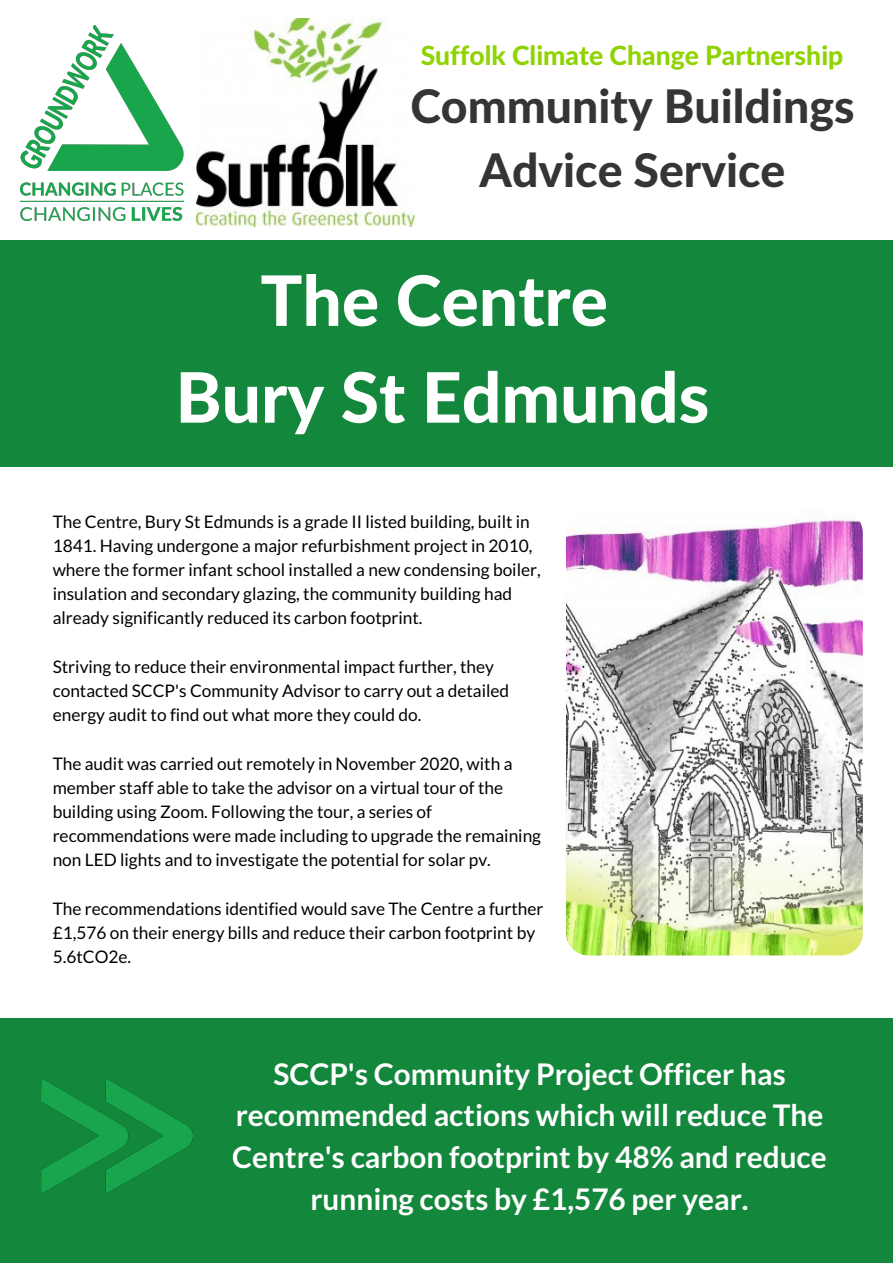
<style>
.page{position:relative;width:893px;height:1263px;background:#fff}
.page>*{position:absolute;margin:0;border:0;box-sizing:border-box;transform-origin:0 0}
.t1{font:800 69.53px "Lato Latin";color:#fff}
.t2{font:800 46.35px "Lato Latin";color:#373534}
.t3{font:700 29.78px/41.6px "Lato";color:#fff;text-align:center}
.t4{font:800 26.47px "Lato Latin";color:#8fd400}
.t5{font:17.25px/24.2px "Lato";color:#000}
</style>
<div class="page">
<img style="left:196px;top:19px;width:219px;height:207px">
<img style="left:21px;top:25px;width:163px;height:195px">
<div style="left:0;top:241px;width:893px;height:225px;background:#13873c"></div>
<div style="left:0;top:1018px;width:893px;height:245px;background:#13873c"></div>
<img style="left:42px;top:1079px;width:150px;height:114px">
<img style="left:566px;top:510px;width:297px;height:445px;border-radius:23px">
<p class="t4" style="left:421px;top:43px;width:424px">Suffolk Climate Change Partnership</p>
<p class="t2" style="left:410px;top:85px;width:445px">Community Buildings</p>
<p class="t2" style="left:479px;top:150px;width:307px">Advice Service</p>
<p class="t1" style="left:260px;top:270px;width:349px">The Centre</p>
<p class="t1" style="left:175px;top:367px;width:535px">Bury St Edmunds</p>
<p class="t5" style="left:53px;top:509px;width:490px">The Centre, Bury St Edmunds is a grade II listed building, built in 1841. Having undergone a major refurbishment project in 2010, where the former infant school installed a new condensing boiler, insulation and secondary glazing, the community building had already significantly reduced its carbon footprint.</p>
<p class="t5" style="left:53px;top:654px;width:458px">Striving to reduce their environmental impact further, they contacted SCCP's Community Advisor to carry out a detailed energy audit to find out what more they could do.</p>
<p class="t5" style="left:53px;top:751px;width:490px">The audit was carried out remotely in November 2020, with a member staff able to take the advisor on a virtual tour of the building using Zoom. Following the tour, a series of recommendations were made including to upgrade the remaining non LED lights and to investigate the potential for solar pv.</p>
<p class="t5" style="left:53px;top:896px;width:492px">The recommendations identified would save The Centre a further £1,576 on their energy bills and reduce their carbon footprint by<br>5.6tCO2e.</p>
<p class="t3" style="left:232px;top:1052px;width:596px">SCCP's Community Project Officer has recommended actions which will reduce The Centre's carbon footprint by 48% and reduce running costs by £1,576 per year.</p>
</div>
